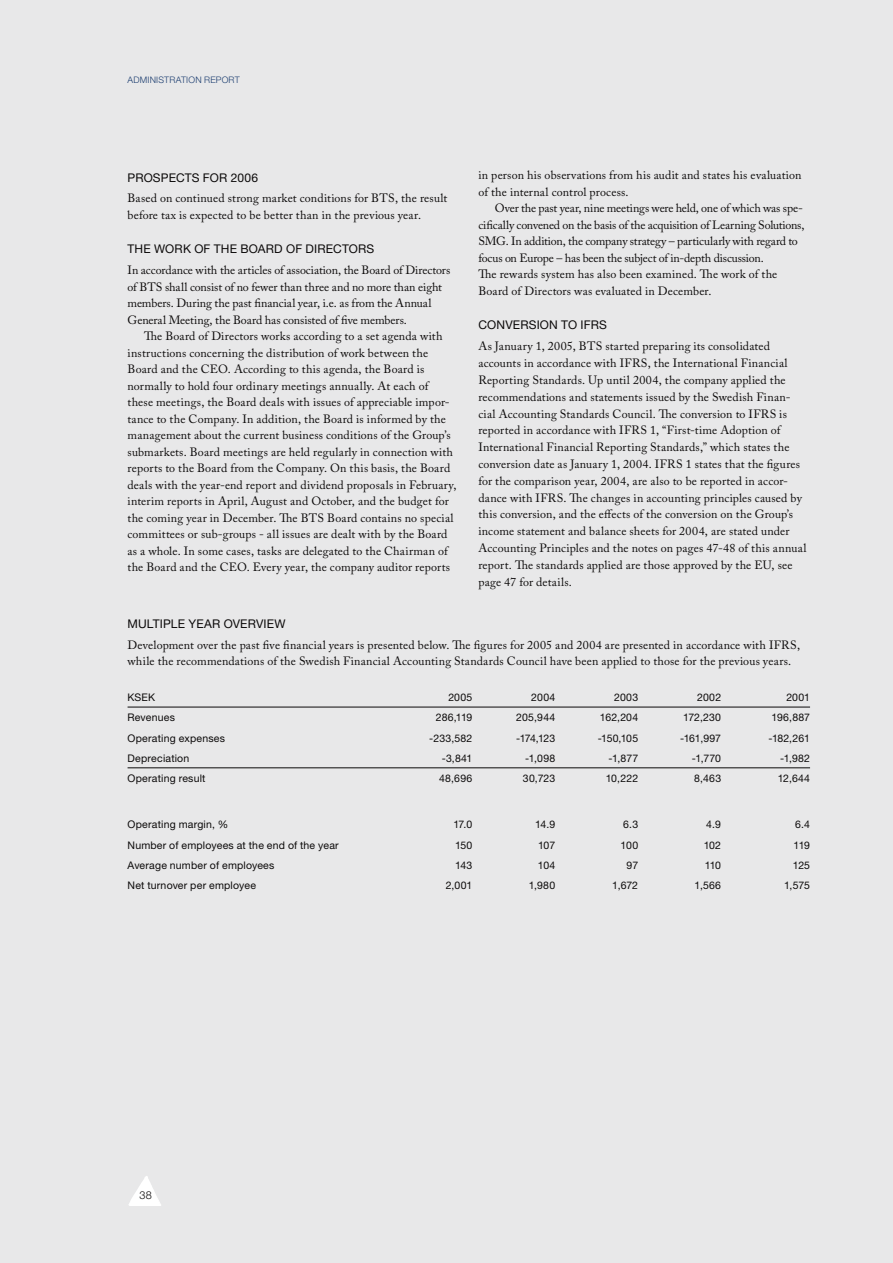
<style>
.page{position:relative;width:893px;height:1263px;background:#e8e8e9}
.page>*{position:absolute;margin:0;border:0;box-sizing:border-box;transform-origin:0 0}
.t1{font:12px/16.5px "Adobe Caslon Pro";letter-spacing:.01em;color:#0c0a0a}
.t2{font:12px/16.5px "Adobe Caslon Pro";letter-spacing:-.01em;color:#0c0a0a}
.t3{font:12px "Helvetica Neue";letter-spacing:.015em;color:#0c0a0a}
.t4{font:300 10.95px "Helvetica Neue";color:#0c0a0a}
.t5{font:10.5px "Helvetica Neue";letter-spacing:.02em;color:#0c0a0a}
.t6{font:300 9px "Helvetica Neue";letter-spacing:.02em;color:#1e3f71}
</style>
<div class="page">
<svg style="left:129px;top:1176px;width:32px;height:29px"></svg>
<hr style="left:128px;top:707px;width:682px;height:1px;background:#0c0a0a">
<hr style="left:128px;top:767px;width:599px;height:1px;background:#0c0a0a">
<hr style="left:727px;top:767px;width:83px;height:1px;background:#0c0a0a">
<p class="t6" style="left:128px;top:77px;width:114px">ADMINISTRATION REPORT</p>
<p class="t3" style="left:128px;top:173px;width:132px">PROSPECTS FOR 2006</p>
<p class="t1" style="left:128px;top:191px;width:321px">Based on continued strong market conditions for BTS, the result before tax is expected to be better than in the previous year.</p>
<p class="t3" style="left:128px;top:245px;width:248px">THE WORK OF THE BOARD OF DIRECTORS</p>
<p class="t1" style="left:128px;top:263px;width:324px">In accordance with the articles of association, the Board of Directors of BTS shall consist of no fewer than three and no more than eight members. During the past financial year, i.e. as from the Annual General Meeting, the Board has consisted of five members.</p>
<p class="t1" style="left:128px;top:329px;width:330px;text-indent:16px">The Board of Directors works according to a set agenda with instructions concerning the distribution of work between the Board and the CEO. According to this agenda, the Board is normally to hold four ordinary meetings annually. At each of these meetings, the Board deals with issues of appreciable impor&shy;tance to the Company. In addition, the Board is informed by the management about the current business conditions of the Group’s submarkets. Board meetings are held regularly in connection with reports to the Board from the Company. On this basis, the Board deals with the year-end report and dividend proposals in February, interim reports in April, August and October, and the budget for the coming year in December. The BTS Board contains no special committees or sub-groups - all issues are dealt with by the Board as a whole. In some cases, tasks are delegated to the Chairman of the Board and the CEO. Every year, the company auditor reports</p>
<p class="t1" style="left:478px;top:168px;width:325px">in person his observations from his audit and states his evaluation of the internal control process.</p>
<p class="t2" style="left:478px;top:201px;width:328px;text-indent:16px">Over the past year, nine meetings were held, one of which was spe&shy;cifically convened on the basis of the acquisition of Learning Solutions, SMG. In addition, the company strategy – particularly with regard to focus on Europe – has been the subject of in-depth discussion.<br>The rewards system has also been examined. The work of the Board of Directors was evaluated in December.</p>
<p class="t3" style="left:478px;top:321px;width:130px">CONVERSION TO IFRS</p>
<p class="t1" style="left:478px;top:339px;width:330px">As January 1, 2005, BTS started preparing its consolidated accounts in accordance with IFRS, the International Financial Reporting Standards. Up until 2004, the company applied the recommendations and statements issued by the Swedish Finan&shy;cial Accounting Standards Council. The conversion to IFRS is reported in accordance with IFRS 1, “First-time Adoption of International Financial Reporting Standards,” which states the conversion date as January 1, 2004. IFRS 1 states that the figures for the comparison year, 2004, are also to be reported in accor&shy;dance with IFRS. The changes in accounting principles caused by this conversion, and the effects of the conversion on the Group’s income statement and balance sheets for 2004, are stated under Accounting Principles and the notes on pages 47-48 of this annual report. The standards applied are those approved by the EU, see page 47 for details.</p>
<p class="t3" style="left:128px;top:619px;width:160px">MULTIPLE YEAR OVERVIEW</p>
<p class="t1" style="left:128px;top:637px;width:674px">Development over the past five financial years is presented below. The figures for 2005 and 2004 are presented in accordance with IFRS, while the recommendations of the Swedish Financial Accounting Standards Council have been applied to those for the previous years.</p>
<p class="t5" style="left:128px;top:693px;width:29px">KSEK</p>
<p class="t5" style="left:448px;top:693px;width:26px">2005</p>
<p class="t5" style="left:531px;top:693px;width:26px">2004</p>
<p class="t5" style="left:614px;top:693px;width:26px">2003</p>
<p class="t5" style="left:697px;top:693px;width:26px">2002</p>
<p class="t5" style="left:786px;top:693px;width:25px">2001</p>
<p class="t5" style="left:128px;top:714px;width:49px">Revenues</p>
<p class="t5" style="left:436px;top:714px;width:38px">286,119</p>
<p class="t5" style="left:516px;top:714px;width:40px">205,944</p>
<p class="t5" style="left:600px;top:714px;width:40px">162,204</p>
<p class="t5" style="left:683px;top:714px;width:39px">172,230</p>
<p class="t5" style="left:772px;top:714px;width:40px">196,887</p>
<p class="t5" style="left:128px;top:734px;width:99px">Operating expenses</p>
<p class="t5" style="left:429px;top:734px;width:45px">-233,582</p>
<p class="t5" style="left:516px;top:734px;width:41px">-174,123</p>
<p class="t5" style="left:598px;top:734px;width:42px">-150,105</p>
<p class="t5" style="left:680px;top:734px;width:42px">-161,997</p>
<p class="t5" style="left:769px;top:734px;width:43px">-182,261</p>
<p class="t5" style="left:128px;top:754px;width:63px">Depreciation</p>
<p class="t5" style="left:442px;top:754px;width:32px">-3,841</p>
<p class="t5" style="left:525px;top:754px;width:31px">-1,098</p>
<p class="t5" style="left:609px;top:754px;width:31px">-1,877</p>
<p class="t5" style="left:692px;top:754px;width:31px">-1,770</p>
<p class="t5" style="left:780px;top:754px;width:31px">-1,982</p>
<p class="t5" style="left:128px;top:774px;width:79px">Operating result</p>
<p class="t5" style="left:439px;top:774px;width:35px">48,696</p>
<p class="t5" style="left:523px;top:774px;width:34px">30,723</p>
<p class="t5" style="left:606px;top:774px;width:34px">10,222</p>
<p class="t5" style="left:694px;top:774px;width:29px">8,463</p>
<p class="t5" style="left:778px;top:774px;width:34px">12,644</p>
<p class="t5" style="left:128px;top:821px;width:102px">Operating margin, %</p>
<p class="t5" style="left:453px;top:821px;width:20px">17.0</p>
<p class="t5" style="left:535px;top:821px;width:22px">14.9</p>
<p class="t5" style="left:623px;top:821px;width:16px">6.3</p>
<p class="t5" style="left:706px;top:821px;width:16px">4.9</p>
<p class="t5" style="left:795px;top:821px;width:16px">6.4</p>
<p class="t5" style="left:128px;top:841px;width:213px">Number of employees at the end of the year</p>
<p class="t5" style="left:455px;top:841px;width:19px">150</p>
<p class="t5" style="left:538px;top:841px;width:19px">107</p>
<p class="t5" style="left:621px;top:841px;width:19px">100</p>
<p class="t5" style="left:704px;top:841px;width:19px">102</p>
<p class="t5" style="left:794px;top:841px;width:18px">119</p>
<p class="t5" style="left:128px;top:861px;width:148px">Average number of employees</p>
<p class="t5" style="left:455px;top:861px;width:19px">143</p>
<p class="t5" style="left:538px;top:861px;width:19px">104</p>
<p class="t5" style="left:627px;top:861px;width:13px">97</p>
<p class="t5" style="left:705px;top:861px;width:18px">110</p>
<p class="t5" style="left:793px;top:861px;width:19px">125</p>
<p class="t5" style="left:128px;top:882px;width:130px">Net turnover per employee</p>
<p class="t5" style="left:446px;top:882px;width:28px">2,001</p>
<p class="t5" style="left:529px;top:882px;width:28px">1,980</p>
<p class="t5" style="left:612px;top:882px;width:27px">1,672</p>
<p class="t5" style="left:695px;top:882px;width:28px">1,566</p>
<p class="t5" style="left:784px;top:882px;width:27px">1,575</p>
<p class="t4" style="left:140px;top:1191px;width:14px">38</p>
</div>
